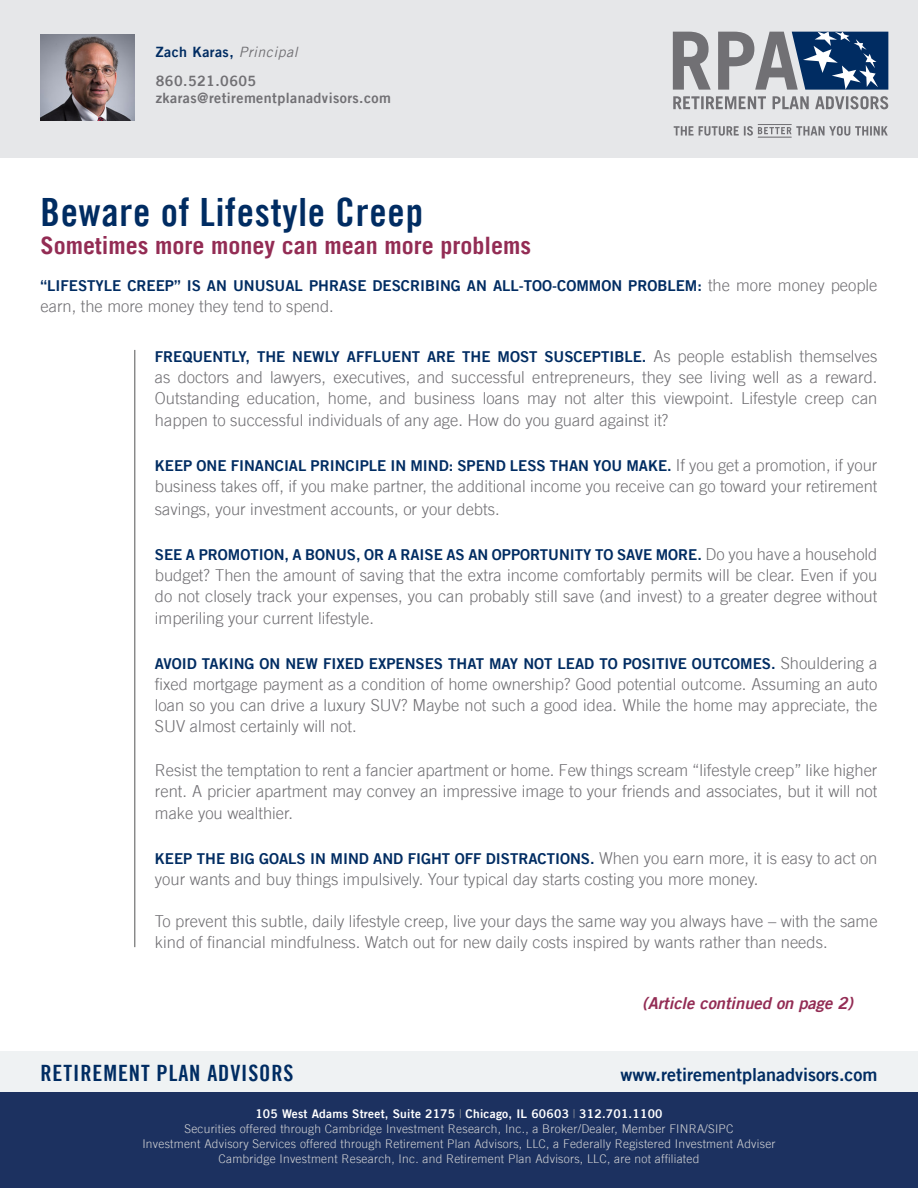
<style>
.page{position:relative;width:918px;height:1188px;background:#fff}
.page>*{position:absolute;margin:0;border:0;box-sizing:border-box;transform-origin:0 0}
.t1{font:39px "Trade Gothic LT Bold Cond Twenty";letter-spacing:.02em;color:#002c62}
.t2{font:700 24px "Trade Gothic LT";color:#932c54}
.t3{font:22.5px "Trade Gothic LT Bold Cond Twenty";letter-spacing:.04em;color:#002c62}
.t4{font:18px "Trade Gothic LT Bold Two";color:#002c62}
.t5{font:300 16.5px/21px "Trade Gothic LT";color:#717074}
.t6{font:italic 16.5px "Trade Gothic LT Bold Two";color:#932c54}
.t7{font:15px "Trade Gothic LT Bold Two";color:#002c62}
.t8{font:14.25px "Trade Gothic LT Bold Two";letter-spacing:.03em;color:#717074}
.t9{font:14.25px "Trade Gothic LT Bold Two";letter-spacing:.03em;color:#002c62}
.t10{font:300 12px "Trade Gothic LT";letter-spacing:.02em;color:#d1d2d4}
.t11{font:12px "Trade Gothic LT Bold Two";letter-spacing:.02em;color:#fff}
.s1{font-family:"Trade Gothic LT";font-style:italic;color:#717074}
.s2{font-family:"Trade Gothic LT";font-weight:300;font-size:16.5px;color:#717074}
.s3{font-family:"Trade Gothic LT";font-weight:300;color:#9c9ea0}
</style>
<div class="page">
<div style="left:0;top:0;width:918px;height:158px;background:#e6e7e9"></div>
<svg style="left:673px;top:96px;width:215px;height:13px"></svg>
<svg style="left:673px;top:32px;width:215px;height:58px"></svg>
<svg style="left:674px;top:126px;width:214px;height:10px"></svg>
<hr style="left:758px;top:137px;width:34px;height:1px;background:#717074">
<hr style="left:758px;top:124px;width:34px;height:1px;background:#717074">
<div style="left:0;top:1052px;width:918px;height:136px;background:#eff2f3"></div>
<div style="left:0;top:1092px;width:918px;height:96px;background:#1c3160"></div>
<hr style="left:135px;top:350px;width:1px;height:597px;background:#545555">
<img style="left:40px;top:35px;width:95px;height:86px">
<p class="t9" style="left:156px;top:43px;width:143px">Zach Karas, <span class="s1">Principal</span></p>
<p class="t8" style="left:156px;top:72px;width:102px">860.521.0605</p>
<p class="t8" style="left:156px;top:89px;width:237px">zkaras@retirementplanadvisors.com</p>
<p class="t1" style="left:40px;top:188px;width:384px">Beware of Lifestyle Creep</p>
<p class="t2" style="left:40px;top:231px;width:492px">Sometimes more money can mean more problems</p>
<p class="t7" style="left:40px;top:277px;width:838px">“LIFESTYLE CREEP” IS AN UNUSUAL PHRASE DESCRIBING AN ALL-TOO-COMMON PROBLEM: <span class="s2">the more money people</span></p>
<p class="t5" style="left:40px;top:296px;width:295px">earn, the more money they tend to spend.</p>
<p class="t7" style="left:155px;top:347px;width:724px">FREQUENTLY, THE NEWLY AFFLUENT ARE THE MOST SUSCEPTIBLE. <span class="s2">As people establish themselves</span></p>
<p class="t5" style="left:155px;top:366px;width:724px">as doctors and lawyers, executives, and successful entrepreneurs, they see living well as a reward.<br>Outstanding education, home, and business loans may not alter this viewpoint. Lifestyle creep can</p>
<p class="t5" style="left:155px;top:410px;width:515px">happen to successful individuals of any age. How do you guard against it?</p>
<p class="t7" style="left:155px;top:457px;width:724px">KEEP ONE FINANCIAL PRINCIPLE IN MIND: SPEND LESS THAN YOU MAKE. <span class="s2">If you get a promotion, if your</span></p>
<p class="t5" style="left:155px;top:475px;width:724px;line-height:22.5px">business takes off, if you make partner, the additional income you receive can go toward your retirement savings, your investment accounts, or your debts.</p>
<p class="t7" style="left:155px;top:545px;width:724px">SEE A PROMOTION, A BONUS, OR A RAISE AS AN OPPORTUNITY TO SAVE MORE. <span class="s2">Do you have a household</span></p>
<p class="t5" style="left:155px;top:564px;width:724px">budget? Then the amount of saving that the extra income comfortably permits will be clear. Even if you do not closely track your expenses, you can probably still save (and invest) to a greater degree without</p>
<p class="t5" style="left:155px;top:608px;width:221px">imperiling your current lifestyle.</p>
<p class="t7" style="left:155px;top:655px;width:724px">AVOID TAKING ON NEW FIXED EXPENSES THAT MAY NOT LEAD TO POSITIVE OUTCOMES. <span class="s2">Shouldering a</span></p>
<p class="t5" style="left:155px;top:674px;width:724px;text-align:justify">fixed mortgage payment as a condition of home ownership? Good potential outcome. Assuming an auto loan so you can drive a luxury SUV? Maybe not such a good idea. While the home may appreciate, the SUV almost certainly will not.</p>
<p class="t5" style="left:155px;top:759px;width:724px">Resist the temptation to rent a fancier apartment or home. Few things scream “lifestyle creep” like higher rent. A pricier apartment may convey an impressive image to your friends and associates, but it will not</p>
<p class="t5" style="left:155px;top:803px;width:140px">make you wealthier.</p>
<p class="t7" style="left:155px;top:850px;width:724px">KEEP THE BIG GOALS IN MIND AND FIGHT OFF DISTRACTIONS. <span class="s2">When you earn more, it is easy to act on</span></p>
<p class="t5" style="left:155px;top:869px;width:605px">your wants and buy things impulsively. Your typical day starts costing you more money.</p>
<p class="t5" style="left:155px;top:911px;width:724px">To prevent this subtle, daily lifestyle creep, live your days the same way you always have – with the same kind of financial mindfulness. Watch out for new daily costs inspired by wants rather than needs.</p>
<p class="t6" style="left:642px;top:993px;width:212px">(Article continued on page 2)</p>
<p class="t3" style="left:40px;top:1060px;width:255px">RETIREMENT PLAN ADVISORS</p>
<p class="t4" style="left:621px;top:1064px;width:258px">www.retirementplanadvisors.com</p>
<p class="t11" style="left:255px;top:1106px;width:409px">105 West Adams Street, Suite 2175 <span class="s3">|</span> Chicago, IL 60603 <span class="s3">|</span> 312.701.1100</p>
<p class="t10" style="left:184px;top:1121px;width:551px">Securities offered through Cambridge Investment Research, Inc., a Broker/Dealer, Member FINRA/SIPC</p>
<p class="t10" style="left:142px;top:1136px;width:635px">Investment Advisory Services offered through Retirement Plan Advisors, LLC, a Federally Registered Investment Adviser</p>
<p class="t10" style="left:219px;top:1151px;width:482px">Cambridge Investment Research, Inc. and Retirement Plan Advisors, LLC, are not affiliated</p>
</div>
